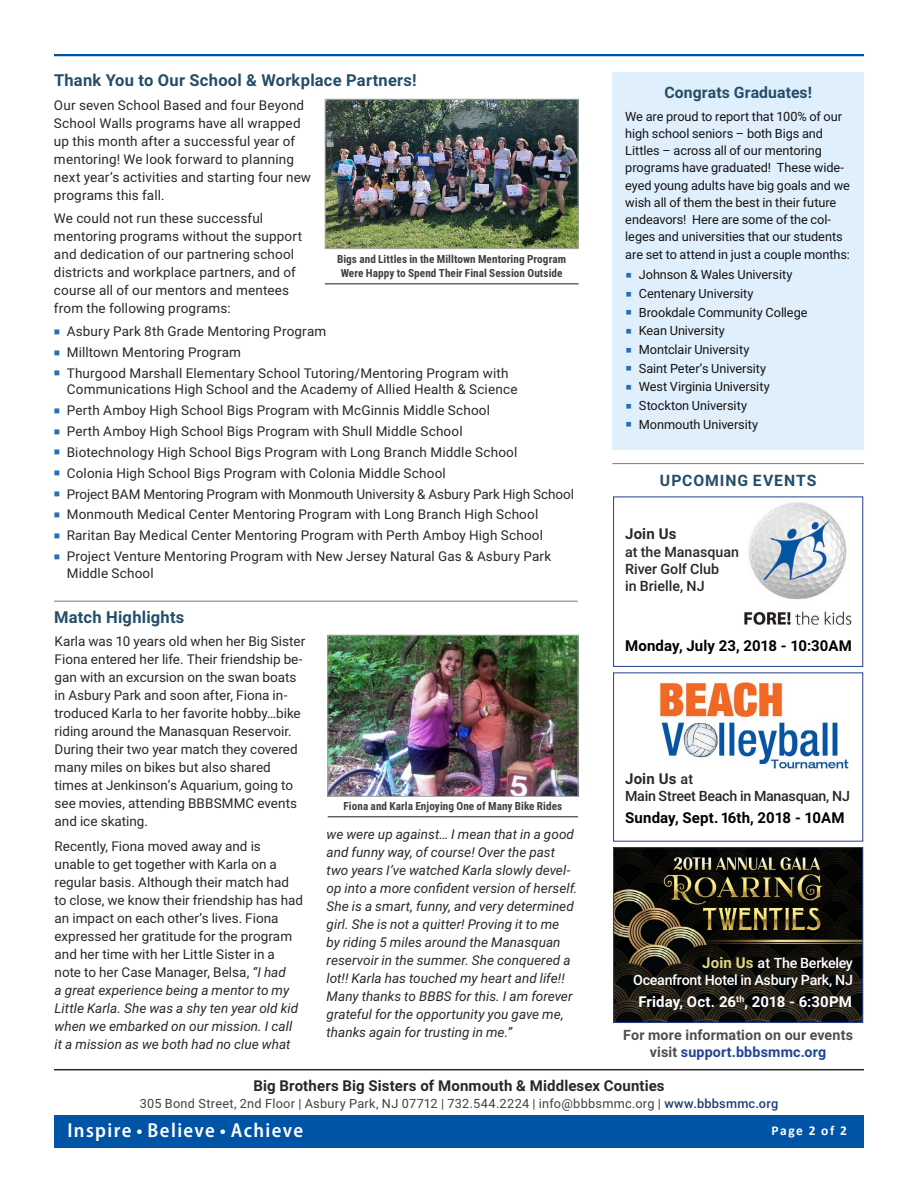
<style>
.page{position:relative;width:918px;height:1188px;background:#fff}
.page>*{position:absolute;margin:0;border:0;box-sizing:border-box;transform-origin:0 0}
.t1{font:600 semi-condensed 20.25px "Myriad Pro";letter-spacing:.07em;color:#fff}
.t2{font:700 16.5px "Roboto";letter-spacing:.015em;color:#244d6a}
.t3{font:700 15.75px "Roboto";letter-spacing:.01em;color:#244d6a}
.t4{font:700 15.75px "Roboto";letter-spacing:.055em;color:#244d6a}
.t5{font:700 15px "Roboto";letter-spacing:.01em;color:#292829}
.t6{font:700 15px "Roboto";letter-spacing:.01em;color:#000}
.t7{font:700 15px "Roboto";letter-spacing:.005em;color:#fff}
.t8{font:500 14.25px/17.2px "Roboto";letter-spacing:-.005em;color:#292829}
.t9{font:700 14.25px/16.5px "Roboto";letter-spacing:.01em;color:#4d4d4f;text-align:center}
.t10{font:500 14.25px/17.7px "Roboto";letter-spacing:-.02em;color:#fff;text-align:right}
.t11{font:13.5px/18px "Roboto";letter-spacing:.01em;color:#292829}
.t12{font:italic 13.5px/18px "Roboto";color:#292829}
.t13{font:700 13.5px "Calibri";letter-spacing:.105em;color:#fff}
.t14{font:12.75px/17.2px "Roboto";letter-spacing:-.005em;color:#141414}
.t15{font:12.75px "Roboto";letter-spacing:.02em;color:#414042}
.t16{font:700 11.25px/13.5px "Roboto Condensed";letter-spacing:.005em;color:#414042;text-align:center}
.s1{font-style:italic}
.s2{font-weight:500;font-size:14.25px}
.s3{font-weight:700;font-size:15px;color:#e1d787}
.s4{color:#204395}
.s5{font-weight:500;color:#1c4076}
</style>
<div class="page">
<div style="left:54px;top:1116px;width:810px;height:32px;background:#0054a6"></div>
<hr style="left:54px;top:54px;width:810px;height:2px;background:#0054a6">
<hr style="left:54px;top:1069px;width:810px;height:1px;background:#292829">
<img style="left:660px;top:682px;width:189px;height:87px">
<div style="left:613px;top:673px;width:250px;height:168px;border:1px solid #25408f"></div>
<img style="left:615px;top:849px;width:246px;height:172px">
<div style="left:613px;top:847px;width:250px;height:176px;border:1px solid #25408f"></div>
<img style="left:744px;top:502px;width:108px;height:123px">
<div style="left:613px;top:497px;width:250px;height:170px;border:1px solid #25408f"></div>
<hr style="left:54px;top:601px;width:524px;height:1px;background:#888a8d">
<div style="left:612px;top:72px;width:252px;height:377px;background:#dfeffb"></div>
<hr style="left:612px;top:463px;width:252px;height:1px;background:#888a8d">
<hr style="left:328px;top:816px;width:250px;height:1px;background:#414042">
<img style="left:329px;top:637px;width:247px;height:158px">
<div style="left:327px;top:635px;width:251px;height:162px;border:1px solid #a7a9ac"></div>
<hr style="left:325px;top:283px;width:254px;height:1px;background:#414042">
<img style="left:327px;top:101px;width:250px;height:146px">
<div style="left:325px;top:99px;width:254px;height:150px;border:1px solid #a7a9ac"></div>
<p class="t2" style="left:54px;top:68px;width:364px">Thank You to Our School &amp; Workplace Partners!</p>
<p class="t11" style="left:54px;top:96px;width:259px">Our seven School Based and four Beyond School Walls programs have all wrapped up this month after a successful year of mentoring! We look forward to planning next year’s activities and starting four new programs this fall.</p>
<p class="t11" style="left:54px;top:209px;width:250px">We could not run these successful mentoring programs without the support and dedication of our partnering school districts and workplace partners, and of course all of our mentors and mentees from the following programs:</p>
<p class="t16" style="left:337px;top:252px;width:231px">Bigs and Littles in the Milltown Mentoring Program<br>Were Happy to Spend Their Final Session Outside</p>
<p class="t11" style="left:67px;top:321px;width:443px;line-height:20.9px">Asbury Park 8th Grade Mentoring Program<br>Milltown Mentoring Program<br>Thurgood Marshall Elementary School Tutoring/Mentoring Program with</p>
<p class="t11" style="left:67px;top:379px;width:509px;line-height:20.9px">Communications High School and the Academy of Allied Health &amp; Science<br>Perth Amboy High School Bigs Program with McGinnis Middle School<br>Perth Amboy High School Bigs Program with Shull Middle School<br>Biotechnology High School Bigs Program with Long Branch Middle School<br>Colonia High School Bigs Program with Colonia Middle School<br>Project BAM Mentoring Program with Monmouth University &amp; Asbury Park High School Monmouth Medical Center Mentoring Program with Long Branch High School Raritan Bay Medical Center Mentoring Program with Perth Amboy High School Project Venture Mentoring Program with New Jersey Natural Gas &amp; Asbury Park</p>
<p class="t11" style="left:67px;top:563px;width:88px">Middle School</p>
<p class="t2" style="left:54px;top:606px;width:132px">Match Highlights</p>
<p class="t11" style="left:55px;top:632px;width:252px">Karla was 10 years old when her Big Sister Fiona entered her life. Their friendship be&shy;gan with an excursion on the swan boats in Asbury Park and soon after, Fiona in&shy;troduced Karla to her favorite hobby…bike riding around the Manasquan Reservoir.<br>During their two year match they covered many miles on bikes but also shared times at Jenkinson’s Aquarium, going to see movies, attending BBBSMMC events and ice skating.</p>
<p class="t11" style="left:55px;top:837px;width:250px">Recently, Fiona moved away and is unable to get together with Karla on a regular basis. Although their match had to close, we know their friendship has had an impact on each other’s lives. Fiona expressed her gratitude for the program and her time with her Little Sister in a note to her Case Manager, Belsa, <span class="s1">“I had<br>a great experience being a mentor to my Little Karla. She was a shy ten year old kid when we embarked on our mission. I call it a mission as we both had no clue what</span></p>
<p class="t16" style="left:344px;top:799px;width:220px">Fiona and Karla Enjoying One of Many Bike Rides</p>
<p class="t12" style="left:327px;top:825px;width:252px">we were up against… I mean that in a good and funny way, of course! Over the past two years I’ve watched Karla slowly devel&shy;op into a more confident version of herself.<br>She is a smart, funny, and very determined girl. She is not a quitter! Proving it to me<br>by riding 5 miles around the Manasquan reservoir in the summer. She conquered a lot!! Karla has touched my heart and life!!<br>Many thanks to BBBS for this. I am forever grateful for the opportunity you gave me, thanks again for trusting in me.”</p>
<p class="t3" style="left:664px;top:81px;width:149px">Congrats Graduates!</p>
<p class="t14" style="left:625px;top:107px;width:226px">We are proud to report that 100% of our high school seniors – both Bigs and Littles – across all of our mentoring programs have graduated! These wide&shy;eyed young adults have big goals and we wish all of them the best in their future endeavors! Here are some of the col&shy;leges and universities that our students are set to attend in just a couple months:</p>
<p class="t14" style="left:639px;top:265px;width:170px;line-height:18.6px">Johnson &amp; Wales University<br>Centenary University<br>Brookdale Community College<br>Kean University<br>Montclair University<br>Saint Peter’s University<br>West Virginia University<br>Stockton University<br>Monmouth University</p>
<p class="t4" style="left:660px;top:469px;width:158px">UPCOMING EVENTS</p>
<p class="t5" style="left:625px;top:523px;width:53px">Join Us</p>
<p class="t8" style="left:625px;top:542px;width:115px">at the Manasquan<br>River Golf Club<br>in Brielle, NJ</p>
<p class="t6" style="left:625px;top:635px;width:228px">Monday, July 23, 2018 - 10:30AM</p>
<p class="t5" style="left:625px;top:768px;width:70px">Join Us <span class="s2">at</span></p>
<p class="t8" style="left:625px;top:787px;width:226px">Main Street Beach in Manasquan, NJ</p>
<p class="t6" style="left:625px;top:807px;width:221px">Sunday, Sept. 16th, 2018 - 10AM</p>
<p class="t10" style="left:633px;top:953px;width:221px"><span class="s3">Join Us</span> at The Berkeley<br>Oceanfront Hotel in Asbury Park, NJ</p>
<p class="t7" style="left:639px;top:991px;width:215px">Friday, Oct. 26<sup>th</sup>, 2018 - 6:30PM</p>
<p class="t9" style="left:623px;top:1026px;width:231px">For more information on our events visit <span class="s4">support.bbbsmmc.org</span></p>
<p class="t5" style="left:253px;top:1075px;width:413px">Big Brothers Big Sisters of Monmouth &amp; Middlesex Counties</p>
<p class="t15" style="left:140px;top:1094px;width:640px">305 Bond Street, 2nd Floor | Asbury Park, NJ 07712 | 732.544.2224 | info@bbbsmmc.org | <span class="s5">www.bbbsmmc.org</span></p>
<h1 class="t1" style="left:67px;top:1119px;width:237px">Inspire • Believe • Achieve</h1>
<p class="t13" style="left:772px;top:1122px;width:77px">Page 2 of 2</p>
</div>
